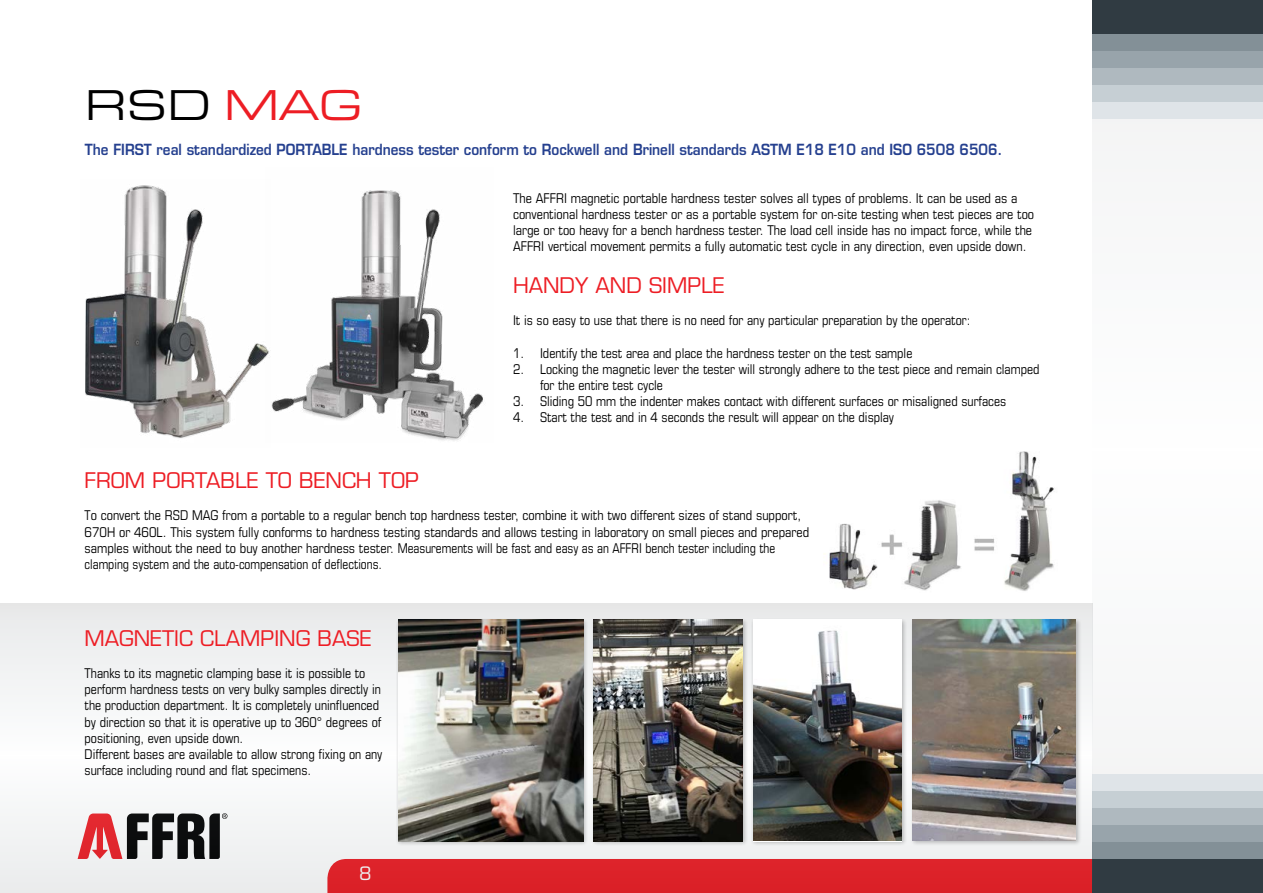
<style>
.page{position:relative;width:1263px;height:893px;background:#fff}
.page>*{position:absolute;margin:0;border:0;box-sizing:border-box;transform-origin:0 0}
.t1{font:44.85px "Eurostile Extended Roman DTC";color:#000}
.t2{font:21px "Eurostile";color:#ed1d24}
.t3{font:18px "Eurostile";color:#fff}
.t4{font:600 15px "Eurostile";color:#25408f;scale:.9 1}
.t5{font:condensed 13.5px/16.2px "Eurostile";color:#000}
.t6{font:condensed 13.5px/16.2px "Eurostile";color:#000;scale:.95 1}
.s1{color:#ed1d24}
</style>
<div class="page">
<div style="left:1093px;top:110px;width:170px;height:671px;background:#f9f9fa"></div>
<div style="left:1093px;top:93px;width:170px;height:26px;background:#dfe4e8"></div>
<div style="left:1093px;top:76px;width:170px;height:26px;background:#c6cfd4"></div>
<div style="left:1093px;top:59px;width:170px;height:26px;background:#afb9bf"></div>
<div style="left:1093px;top:42px;width:170px;height:26px;background:#98a4ab"></div>
<div style="left:1093px;top:25px;width:170px;height:26px;background:#839097"></div>
<div style="left:1093px;top:0;width:170px;height:34px;background:#303b42"></div>
<div style="left:1093px;top:774px;width:170px;height:25px;background:#dfe4e8"></div>
<div style="left:1093px;top:791px;width:170px;height:25px;background:#c6cfd4"></div>
<div style="left:1093px;top:808px;width:170px;height:25px;background:#afb9bf"></div>
<div style="left:1093px;top:825px;width:170px;height:25px;background:#98a4ab"></div>
<div style="left:1093px;top:842px;width:170px;height:25px;background:#839097"></div>
<div style="left:1093px;top:859px;width:170px;height:34px;background:#303b42"></div>
<svg style="left:0;top:603px;width:1093px;height:290px"></svg>
<img style="left:829px;top:451px;width:226px;height:140px">
<div style="left:396px;top:618px;width:193px;height:228px;background:#000;opacity:.25"></div>
<img style="left:398px;top:620px;width:185px;height:221px">
<div style="left:910px;top:618px;width:171px;height:228px;background:#000;opacity:.25"></div>
<img style="left:913px;top:620px;width:163px;height:221px">
<div style="left:751px;top:618px;width:156px;height:228px;background:#000;opacity:.25"></div>
<img style="left:753px;top:620px;width:149px;height:221px">
<img style="left:271px;top:190px;width:212px;height:251px">
<img style="left:85px;top:185px;width:184px;height:253px">
<div style="left:591px;top:618px;width:157px;height:228px;background:#000;opacity:.25"></div>
<img style="left:594px;top:620px;width:148px;height:221px">
<h1 class="t1" style="left:85px;top:81px;width:279px">RSD <span class="s1">MAG</span></h1>
<p class="t4" style="left:85px;top:140px;width:1021px">The FIRST real standardized PORTABLE hardness tester conform to Rockwell and Brinell standards ASTM E18 E10 and ISO 6508 6506.</p>
<p class="t5" style="left:513px;top:190px;width:523px">The AFFRI magnetic portable hardness tester solves all types of problems. It can be used as a conventional hardness tester or as a portable system for on-site testing when test pieces are too large or too heavy for a bench hardness tester. The load cell inside has no impact force, while the AFFRI vertical movement permits a fully automatic test cycle in any direction, even upside down.</p>
<h2 class="t2" style="left:513px;top:272px;width:213px">HANDY AND SIMPLE</h2>
<p class="t5" style="left:513px;top:312px;width:459px">It is so easy to use that there is no need for any particular preparation by the operator:</p>
<p class="t5" style="left:513px;top:344px;width:401px">1. Identify the test area and place the hardness tester on the test sample</p>
<p class="t5" style="left:540px;top:361px;width:501px;text-indent:-27px">2. Locking the magnetic lever the tester will strongly adhere to the test piece and remain clamped for the entire test cycle</p>
<p class="t5" style="left:513px;top:393px;width:495px">3. Sliding 50 mm the indenter makes contact with different surfaces or misaligned surfaces</p>
<p class="t5" style="left:513px;top:409px;width:383px">4. Start the test and in 4 seconds the result will appear on the display</p>
<h2 class="t2" style="left:85px;top:468px;width:336px">FROM PORTABLE TO BENCH TOP</h2>
<p class="t6" style="left:85px;top:507px;width:764px">To convert the RSD MAG from a portable to a regular bench top hardness tester, combine it with two different sizes of stand support, 670H or 460L. This system fully conforms to hardness testing standards and allows testing in laboratory on small pieces and prepared samples without the need to buy another hardness tester. Measurements will be fast and easy as an AFFRI bench tester including the clamping system and the auto-compensation of deflections.</p>
<h2 class="t2" style="left:85px;top:625px;width:288px">MAGNETIC CLAMPING BASE</h2>
<p class="t5" style="left:85px;top:665px;width:299px">Thanks to its magnetic clamping base it is possible to perform hardness tests on very bulky samples directly in the production department. It is completely uninfluenced by direction so that it is operative up to 360° degrees of positioning, even upside down.<br>Different bases are available to allow strong fixing on any surface including round and flat specimens.</p>
<h3 class="t3" style="left:359px;top:862px;width:14px">8</h3>
</div>
